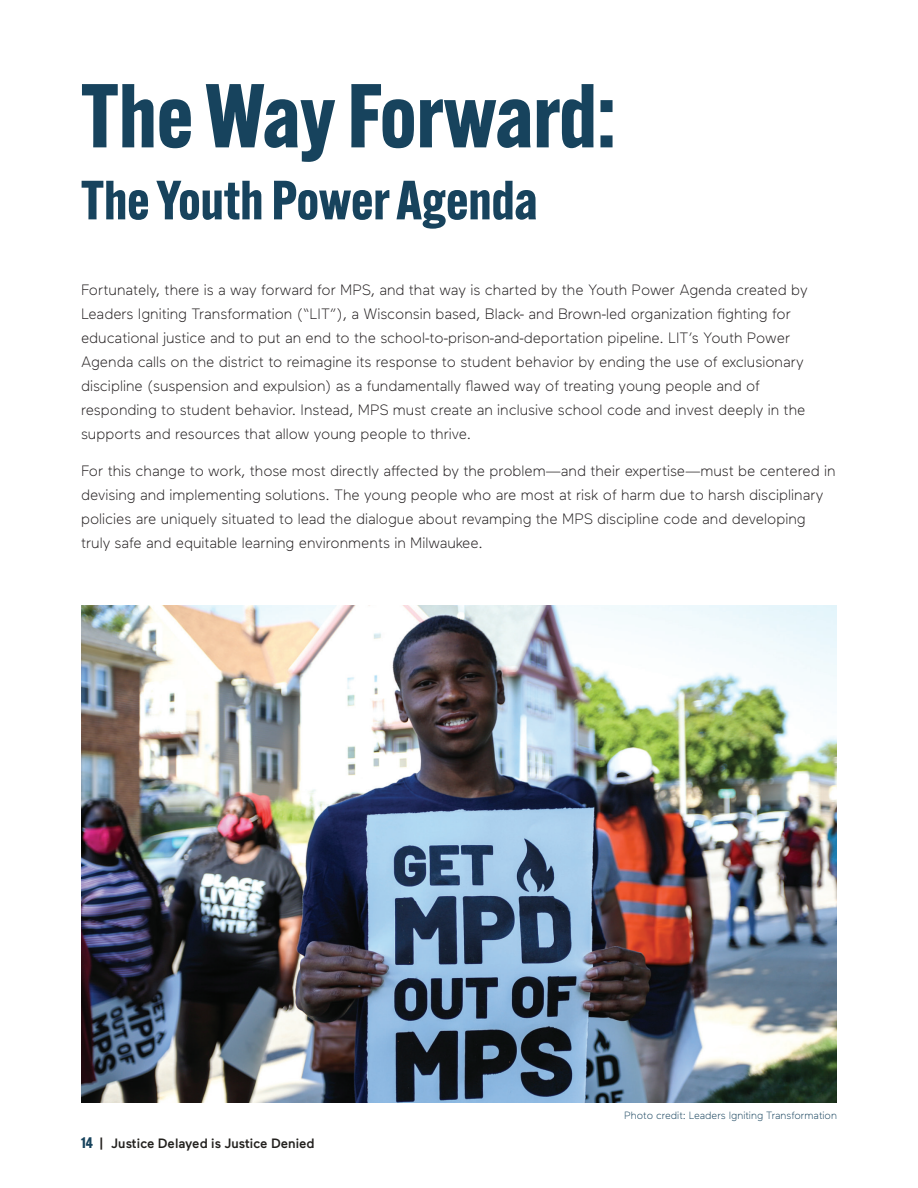
<style>
.page{position:relative;width:918px;height:1188px;background:#fff}
.page>*{position:absolute;margin:0;border:0;box-sizing:border-box;transform-origin:0 0}
.t1{font:700 88.5px "Alternate Gothic ATF";color:#17435d}
.t2{font:700 54px "Alternate Gothic ATF";color:#17435d}
.t3{font:300 15px/24px "Maax";color:#231f20}
.t4{font:500 13.5px "Maax";color:#23211e}
.t5{font:300 10.5px "Maax";color:#17435d}
.s1{font-family:"Alternate Gothic ATF";font-weight:700;font-size:15px;color:#17435d}
</style>
<div class="page">
<img style="left:81px;top:606px;width:756px;height:496px">
<h1 class="t1" style="left:81px;top:60px;width:536px">The Way Forward:</h1>
<h2 class="t2" style="left:81px;top:166px;width:458px">The Youth Power Agenda</h2>
<p class="t3" style="left:81px;top:277px;width:728px">Fortunately, there is a way forward for MPS, and that way is charted by the Youth Power Agenda created by Leaders Igniting Transformation (“LIT”), a Wisconsin based, Black- and Brown-led organization fighting for educational justice and to put an end to the school-to-prison-and-deportation pipeline. LIT’s Youth Power Agenda calls on the district to reimagine its response to student behavior by ending the use of exclusionary discipline (suspension and expulsion) as a fundamentally flawed way of treating young people and of responding to student behavior. Instead, MPS must create an inclusive school code and invest deeply in the supports and resources that allow young people to thrive.</p>
<p class="t3" style="left:81px;top:458px;width:756px">For this change to work, those most directly affected by the problem—and their expertise—must be centered in devising and implementing solutions. The young people who are most at risk of harm due to harsh disciplinary policies are uniquely situated to lead the dialogue about revamping the MPS discipline code and developing truly safe and equitable learning environments in Milwaukee.</p>
<p class="t4" style="left:81px;top:1136px;width:235px"><span class="s1">14</span> | Justice Delayed is Justice Denied</p>
<p class="t5" style="left:624px;top:1109px;width:214px">Photo credit: Leaders Igniting Transformation</p>
</div>
